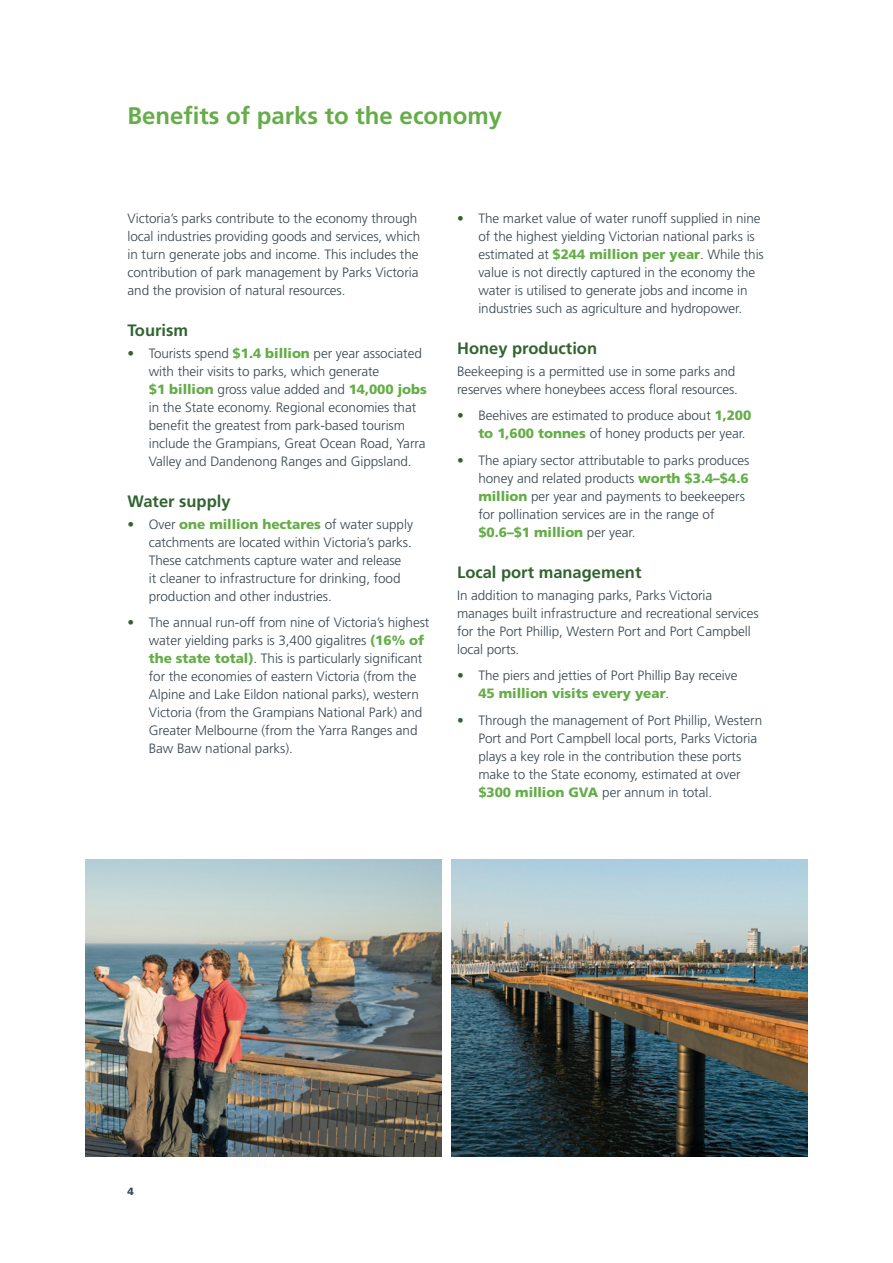
<style>
.page{position:relative;width:893px;height:1263px;background:#fff}
.page>*{position:absolute;margin:0;border:0;box-sizing:border-box;transform-origin:0 0}
.Heading_1{font:700 24px "Frutiger LT";color:#65ad48}
.Sub_Head_1{font:700 16.5px "Frutiger LT";color:#316430}
.Body_Copy{font:300 13.5px/18px "Frutiger LT";letter-spacing:-.005em;color:#38454d}
.Heading_1-2{font:900 10.5px "Frutiger LT";color:#38454d}
.s1{color:#316430}
.s2{font-weight:900;color:#65ad48}
</style>
<div class="page">
<img style="left:85px;top:859px;width:356px;height:298px">
<img style="left:452px;top:859px;width:356px;height:298px">
<p class="Heading_1" style="left:128px;top:102px;width:376px">Benefits of parks to the economy</p>
<p class="Body_Copy" style="left:128px;top:209px;width:294px">Victoria’s parks contribute to the economy through local industries providing goods and services, which in turn generate jobs and income. This includes the contribution of park management by Parks Victoria and the provision of natural resources.</p>
<p class="Sub_Head_1" style="left:128px;top:320px;width:62px">Tourism</p>
<p class="Body_Copy" style="left:149px;top:344px;width:280px;text-indent:-21px"><span class="s1">•</span> Tourists spend <span class="s2">$1.4 billion</span> per year associated with their visits to parks, which generate<br><span class="s2">$1 billion</span> gross value added and <span class="s2">14,000 jobs </span>in the State economy. Regional economies that benefit the greatest from park-based tourism include the Grampians, Great Ocean Road, Yarra Valley and Dandenong Ranges and Gippsland.</p>
<p class="Sub_Head_1" style="left:128px;top:491px;width:104px">Water supply</p>
<p class="Body_Copy" style="left:149px;top:515px;width:266px;text-indent:-21px"><span class="s1">•</span> Over <span class="s2">one million hectares</span> of water supply catchments are located within Victoria’s parks.<br>These catchments capture water and release<br>it cleaner to infrastructure for drinking, food production and other industries.</p>
<p class="Body_Copy" style="left:149px;top:614px;width:282px;text-indent:-21px"><span class="s1">•</span> The annual run-off from nine of Victoria’s highest water yielding parks is 3,400 gigalitres <span class="s2">(16% of the state total)</span>. This is particularly significant for the economies of eastern Victoria (from the Alpine and Lake Eildon national parks), western Victoria (from the Grampians National Park) and Greater Melbourne (from the Yarra Ranges and Baw Baw national parks).</p>
<p class="Body_Copy" style="left:478px;top:209px;width:287px;text-indent:-21px"><span class="s1">•</span> The market value of water runoff supplied in nine of the highest yielding Victorian national parks is estimated at <span class="s2">$244 million per year</span>. While this value is not directly captured in the economy the water is utilised to generate jobs and income in industries such as agriculture and hydropower.</p>
<p class="Sub_Head_1" style="left:457px;top:338px;width:141px">Honey production</p>
<p class="Body_Copy" style="left:457px;top:362px;width:282px">Beekeeping is a permitted use in some parks and reserves where honeybees access floral resources.</p>
<p class="Body_Copy" style="left:478px;top:407px;width:275px;text-indent:-21px"><span class="s1">•</span> Beehives are estimated to produce about <span class="s2">1,200 to 1,600 tonnes</span> of honey products per year.</p>
<p class="Body_Copy" style="left:478px;top:451px;width:273px;text-indent:-21px"><span class="s1">•</span> The apiary sector attributable to parks produces honey and related products <span class="s2">worth $3.4–$4.6 million</span> per year and payments to beekeepers for pollination services are in the range of <span class="s2">$0.6–$1 million</span> per year.</p>
<p class="Sub_Head_1" style="left:457px;top:562px;width:186px">Local port management</p>
<p class="Body_Copy" style="left:457px;top:586px;width:303px">In addition to managing parks, Parks Victoria manages built infrastructure and recreational services for the Port Phillip, Western Port and Port Campbell local ports.</p>
<p class="Body_Copy" style="left:478px;top:667px;width:261px;text-indent:-21px"><span class="s1">•</span> The piers and jetties of Port Phillip Bay receive<br><span class="s2">45 million visits every year</span>.</p>
<p class="Body_Copy" style="left:478px;top:711px;width:285px;text-indent:-21px"><span class="s1">•</span> Through the management of Port Phillip, Western Port and Port Campbell local ports, Parks Victoria plays a key role in the contribution these ports make to the State economy, estimated at over <span class="s2">$300 million GVA</span> per annum in total.</p>
<p class="Heading_1-2" style="left:128px;top:1185px;width:8px">4</p>
</div>
